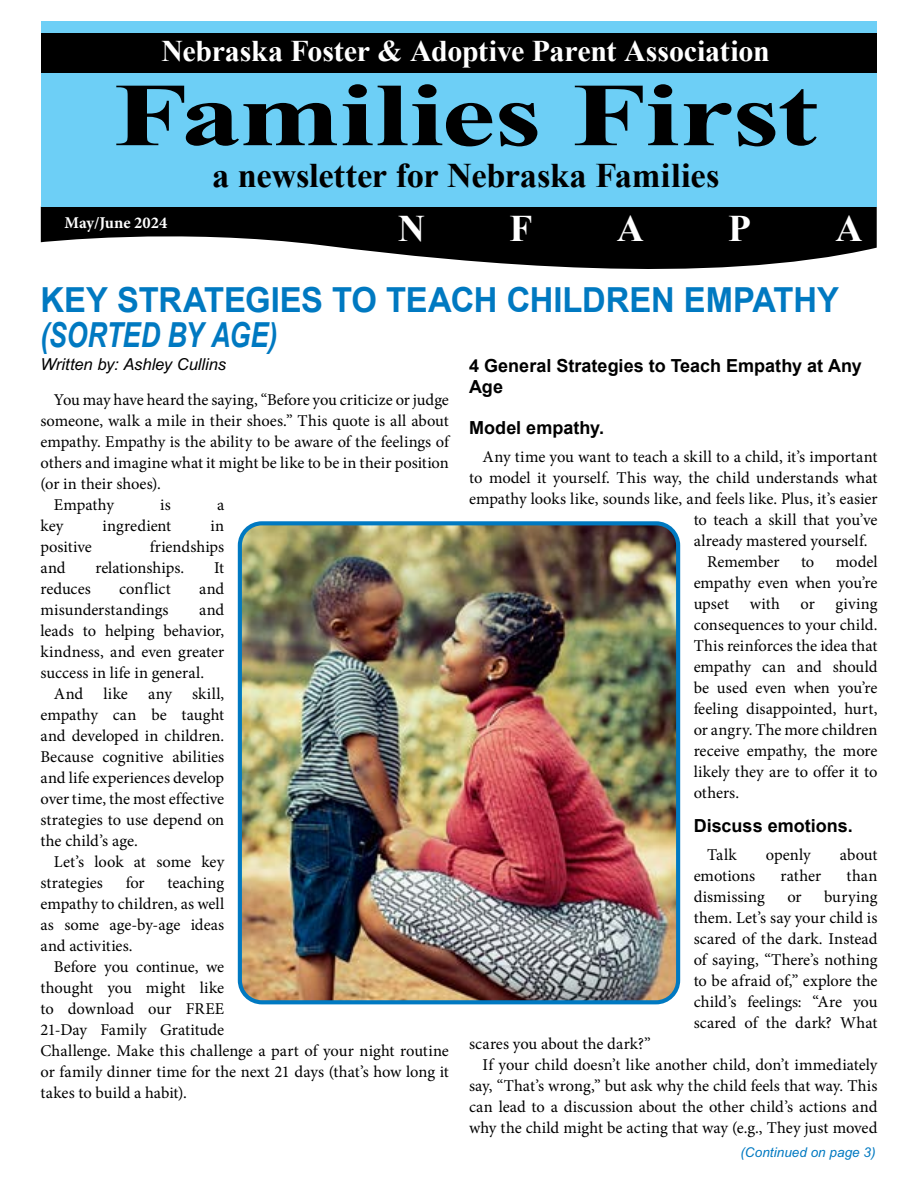
<style>
.page{position:relative;width:918px;height:1188px;background:#fff}
.page>*{position:absolute;margin:0;border:0;box-sizing:border-box;transform-origin:0 0}
.t1{font:700 89.85px "Times New Roman";letter-spacing:-.005em;color:#000;scale:1.35 1}
.t2{font:700 37.5px "Times New Roman";color:#fff}
.t3{font:700 34.5px "Arial";letter-spacing:-.01em;color:#0079c1;scale:.95 1}
.t4{font:700 34.5px "Times New Roman";letter-spacing:-.01em;color:#000}
.t5{font:italic 700 34.5px "Arial Narrow";letter-spacing:-.01em;color:#0079c1;scale:.95 1}
.t6{font:700 30px "Times New Roman";letter-spacing:-.01em;color:#fff}
.t7{font:700 18px/21px "Arial";color:#000}
.t8{font:16.5px/21px "Minion Pro";color:#000;text-align:justify}
.t9{font:italic 16.5px "Arial";color:#000}
.t10{font:700 16.5px "Minion Pro";color:#fff}
.t11{font:italic 13.5px "Arial";letter-spacing:.005em;color:#0079c1}
</style>
<div class="page">
<svg style="left:41px;top:207px;width:836px;height:62px;fill:#000"></svg>
<div style="left:41px;top:21px;width:835px;height:186px;background:#6dcff6"></div>
<div style="left:41px;top:33px;width:835px;height:40px;background:#000"></div>
<img style="left:243px;top:526px;width:432px;height:476px">
<div style="left:238px;top:521px;width:442px;height:483px;border:4px solid #0079c1;border-radius:22px"></div>
<h3 class="t6" style="left:162px;top:30px;width:610px">Nebraska Foster &amp; Adoptive Parent Association</h3>
<h1 class="t1" style="left:114px;top:53px;width:523px">Families First</h1>
<h3 class="t4" style="left:212px;top:151px;width:509px">a newsletter for Nebraska Families</h3>
<h2 class="t2" style="left:398px;top:203px;width:29px">N</h2>
<h2 class="t2" style="left:510px;top:203px;width:24px">F</h2>
<h2 class="t2" style="left:617px;top:203px;width:29px">A</h2>
<h2 class="t2" style="left:728px;top:203px;width:24px">P</h2>
<h2 class="t2" style="left:836px;top:203px;width:29px">A</h2>
<p class="t10" style="left:64px;top:211px;width:104px">May/June 2024</p>
<h3 class="t3" style="left:40px;top:278px;width:842px">KEY STRATEGIES TO TEACH CHILDREN EMPATHY</h3>
<h3 class="t5" style="left:40px;top:309px;width:251px">(SORTED BY AGE)</h3>
<p class="t9" style="left:40px;top:355px;width:187px">Written by: Ashley Cullins</p>
<p class="t8" style="left:54px;top:389px;width:396px">You may have heard the saying, “Before you criticize or judge</p>
<p class="t8" style="left:40px;top:410px;width:410px">someone, walk a mile in their shoes.” This quote is all about</p>
<p class="t8" style="left:40px;top:431px;width:410px">empathy. Empathy is the ability to be aware of the feelings of</p>
<p class="t8" style="left:40px;top:452px;width:410px">others and imagine what it might be like to be in their position</p>
<p class="t8" style="left:40px;top:473px;width:122px">(or in their shoes).</p>
<p class="t8" style="left:54px;top:494px;width:62px">Empathy</p>
<p class="t8" style="left:160px;top:494px;width:12px">is</p>
<p class="t8" style="left:217px;top:494px;width:9px">a</p>
<p class="t8" style="left:40px;top:515px;width:24px">key</p>
<p class="t8" style="left:103px;top:515px;width:70px">ingredient</p>
<p class="t8" style="left:211px;top:515px;width:15px">in</p>
<p class="t8" style="left:40px;top:536px;width:53px">positive</p>
<p class="t8" style="left:150px;top:536px;width:76px">friendships</p>
<p class="t8" style="left:40px;top:557px;width:27px">and</p>
<p class="t8" style="left:95px;top:557px;width:90px">relationships.</p>
<p class="t8" style="left:214px;top:557px;width:12px">It</p>
<p class="t8" style="left:40px;top:578px;width:52px">reduces</p>
<p class="t8" style="left:119px;top:578px;width:53px">conflict</p>
<p class="t8" style="left:199px;top:578px;width:27px">and</p>
<p class="t8" style="left:40px;top:599px;width:130px">misunderstandings</p>
<p class="t8" style="left:40px;top:599px;width:185px;text-indent:159px">and leads to helping behavior, kindness, and even greater success in life in general.</p>
<p class="t8" style="left:40px;top:683px;width:185px;text-indent:13px">And like any skill, empathy can be taught and developed in children.<br>Because cognitive abilities and life experiences develop over time, the most effective strategies to use depend on the child’s age.</p>
<p class="t8" style="left:40px;top:851px;width:185px;text-indent:13px">Let’s look at some key strategies</p>
<p class="t8" style="left:40px;top:872px;width:185px;text-indent:127px">teaching empathy to children, as well as some age-by-age ideas and activities.</p>
<p class="t8" style="left:40px;top:956px;width:410px;text-align:left;text-indent:13px">Before you continue, we<br>thought you might like<br>to download our FREE<br>21-Day Family Gratitude<br>Challenge. Make this challenge a part of your night routine or family dinner time for the next 21 days (that’s how long it takes to build a habit).</p>
<p class="t8" style="left:126px;top:872px;width:21px">for</p>
<p class="t7" style="left:469px;top:355px;width:394px">4 General Strategies to Teach Empathy at Any<br>Age</p>
<p class="t7" style="left:469px;top:418px;width:137px">Model empathy.</p>
<p class="t8" style="left:483px;top:446px;width:396px">Any time you want to teach a skill to a child, it’s important</p>
<p class="t8" style="left:469px;top:467px;width:410px">to model it yourself. This way, the child understands what</p>
<p class="t8" style="left:469px;top:488px;width:410px">empathy looks like, sounds like, and feels like. Plus, it’s easier</p>
<p class="t8" style="left:694px;top:509px;width:185px">to teach a skill that you’ve</p>
<p class="t8" style="left:694px;top:530px;width:175px">already mastered yourself.</p>
<p class="t8" style="left:707px;top:551px;width:74px">Remember</p>
<p class="t8" style="left:801px;top:551px;width:15px">to</p>
<p class="t8" style="left:694px;top:551px;width:185px;text-indent:142px">model empathy even when you’re upset with or giving consequences to your child.<br>This reinforces the idea that empathy can and should be used even when you’re feeling disappointed, hurt, or angry. The more children receive empathy, the more likely they are to offer it to others.</p>
<p class="t7" style="left:694px;top:816px;width:161px">Discuss emotions.</p>
<p class="t8" style="left:707px;top:844px;width:31px">Talk</p>
<p class="t8" style="left:766px;top:844px;width:46px">openly</p>
<p class="t8" style="left:840px;top:844px;width:39px">about</p>
<p class="t8" style="left:694px;top:865px;width:63px">emotions</p>
<p class="t8" style="left:781px;top:865px;width:42px">rather</p>
<p class="t8" style="left:847px;top:865px;width:32px">than</p>
<p class="t8" style="left:694px;top:886px;width:73px">dismissing</p>
<p class="t8" style="left:787px;top:886px;width:16px">or</p>
<p class="t8" style="left:694px;top:886px;width:185px;text-indent:130px">burying them. Let’s say your child is scared of the dark. Instead of saying, “There’s nothing to be afraid of,” explore the child’s feelings: “Are you scared of the dark? What</p>
<p class="t8" style="left:469px;top:1033px;width:183px">scares you about the dark?”</p>
<p class="t8" style="left:483px;top:1054px;width:396px">If your child doesn’t like another child, don’t immediately</p>
<p class="t8" style="left:469px;top:1075px;width:410px">say, “That’s wrong,” but ask why the child feels that way. This</p>
<p class="t8" style="left:469px;top:1096px;width:410px">can lead to a discussion about the other child’s actions and</p>
<p class="t8" style="left:469px;top:1117px;width:410px">why the child might be acting that way (e.g., They just moved</p>
<p class="t11" style="left:741px;top:1144px;width:136px">(Continued on page 3)</p>
</div>
